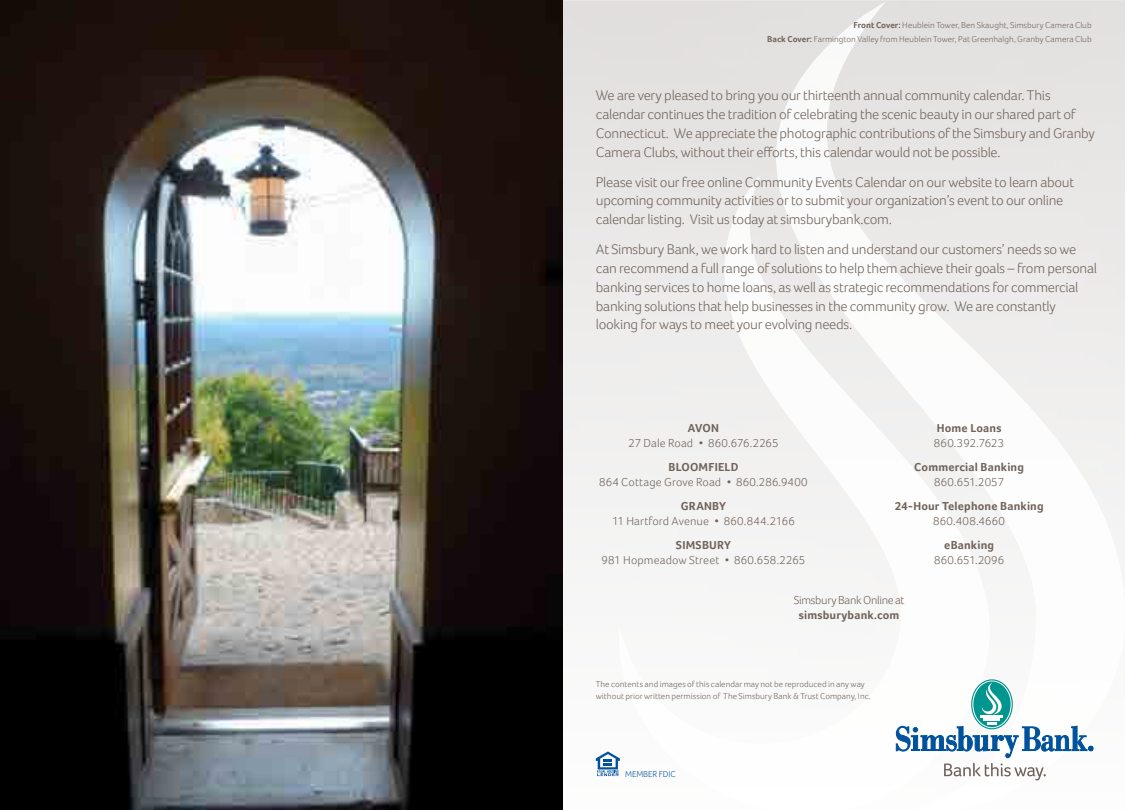
<style>
.page{position:relative;width:1125px;height:810px;background:#fff}
.page>*{position:absolute;margin:0;border:0;box-sizing:border-box;transform-origin:0 0}
.t1{font:300 14.38px/18.8px "Foco";letter-spacing:-.02em;color:#706259}
.t2{font:300 11.88px "Foco";letter-spacing:.01em;color:#706259}
.t3{font:700 11.88px "Foco";letter-spacing:.01em;color:#706259}
.t4{font:300 11.88px "Foco";letter-spacing:-.03em;color:#706259}
.t5{font:300 8.75px/11.2px "Foco";letter-spacing:.005em;color:#706259}
.t6{font:300 8.75px "Foco";color:#00529c}
.s1{font-weight:700}
</style>
<div class="page">
<img style="left:0;top:0;width:778px;height:809px">
<img style="left:991px;top:405px;width:89px;height:277px">
<img style="left:813px;top:19px;width:45px;height:312px">
<img style="left:769px;top:61px;width:45px;height:208px">
<img style="left:857px;top:1px;width:28px;height:37px">
<img style="left:660px;top:723px;width:168px;height:85px">
<img style="left:954px;top:522px;width:42px;height:160px">
<img style="left:618px;top:624px;width:42px;height:121px">
<img style="left:660px;top:701px;width:29px;height:23px">
<svg style="left:869px;top:419px;width:9px;height:9px"></svg>
<img style="left:743px;top:175px;width:43px;height:239px">
<img style="left:714px;top:196px;width:30px;height:150px">
<svg style="left:763px;top:808px;width:15px;height:1px"></svg>
<svg style="left:595px;top:751px;width:24px;height:24px"></svg>
<svg style="left:895px;top:682px;width:197px;height:97px"></svg>
<p class="t5" style="left:767px;top:18px;width:326px;line-height:13.8px;text-align:right"><span class="s1">Front Cover:</span> Heublein Tower, Ben Skaught, Simsbury Camera Club<br><span class="s1">Back Cover:</span> Farmington Valley from Heublein Tower, Pat Greenhalgh, Granby Camera Club</p>
<p class="t1" style="left:595px;top:86px;width:500px">We are very pleased to bring you our thirteenth annual community calendar. This calendar continues the tradition of celebrating the scenic beauty in our shared part of Connecticut. We appreciate the photographic contributions of the Simsbury and Granby Camera Clubs, without their efforts, this calendar would not be possible.</p>
<p class="t1" style="left:595px;top:172px;width:480px">Please visit our free online Community Events Calendar on our website to learn about upcoming community activities or to submit your organization’s event to our online calendar listing. Visit us today at simsburybank.com.</p>
<p class="t1" style="left:595px;top:240px;width:502px">At Simsbury Bank, we work hard to listen and understand our customers’ needs so we can recommend a full range of solutions to help them achieve their goals – from personal banking services to home loans, as well as strategic recommendations for commercial banking solutions that help businesses in the community grow. We are constantly looking for ways to meet your evolving needs.</p>
<p class="t3" style="left:687px;top:420px;width:32px">AVON</p>
<p class="t2" style="left:628px;top:436px;width:151px">27 Dale Road • 860.676.2265</p>
<p class="t3" style="left:668px;top:459px;width:71px">BLOOMFIELD</p>
<p class="t2" style="left:599px;top:475px;width:210px">864 Cottage Grove Road • 860.286.9400</p>
<p class="t3" style="left:680px;top:498px;width:47px">GRANBY</p>
<p class="t2" style="left:612px;top:514px;width:184px">11 Hartford Avenue • 860.844.2166</p>
<p class="t3" style="left:675px;top:537px;width:57px">SIMSBURY</p>
<p class="t2" style="left:601px;top:553px;width:205px">981 Hopmeadow Street • 860.658.2265</p>
<p class="t3" style="left:936px;top:420px;width:66px">Home Loans</p>
<p class="t2" style="left:933px;top:436px;width:72px">860.392.7623</p>
<p class="t3" style="left:914px;top:459px;width:111px">Commercial Banking</p>
<p class="t2" style="left:934px;top:475px;width:71px">860.651.2057</p>
<p class="t3" style="left:894px;top:498px;width:150px">24-Hour Telephone Banking</p>
<p class="t2" style="left:933px;top:514px;width:73px">860.408.4660</p>
<p class="t3" style="left:944px;top:537px;width:51px">eBanking</p>
<p class="t2" style="left:933px;top:553px;width:72px">860.651.2096</p>
<p class="t4" style="left:793px;top:593px;width:112px">Simsbury Bank Online at</p>
<p class="t3" style="left:798px;top:607px;width:102px">simsburybank.com</p>
<p class="t5" style="left:595px;top:678px;width:276px">The contents and images of this calendar may not be reproduced in any way without prior written permission of The Simsbury Bank &amp; Trust Company, Inc.</p>
<p class="t6" style="left:625px;top:768px;width:52px">MEMBER FDIC</p>
</div>
